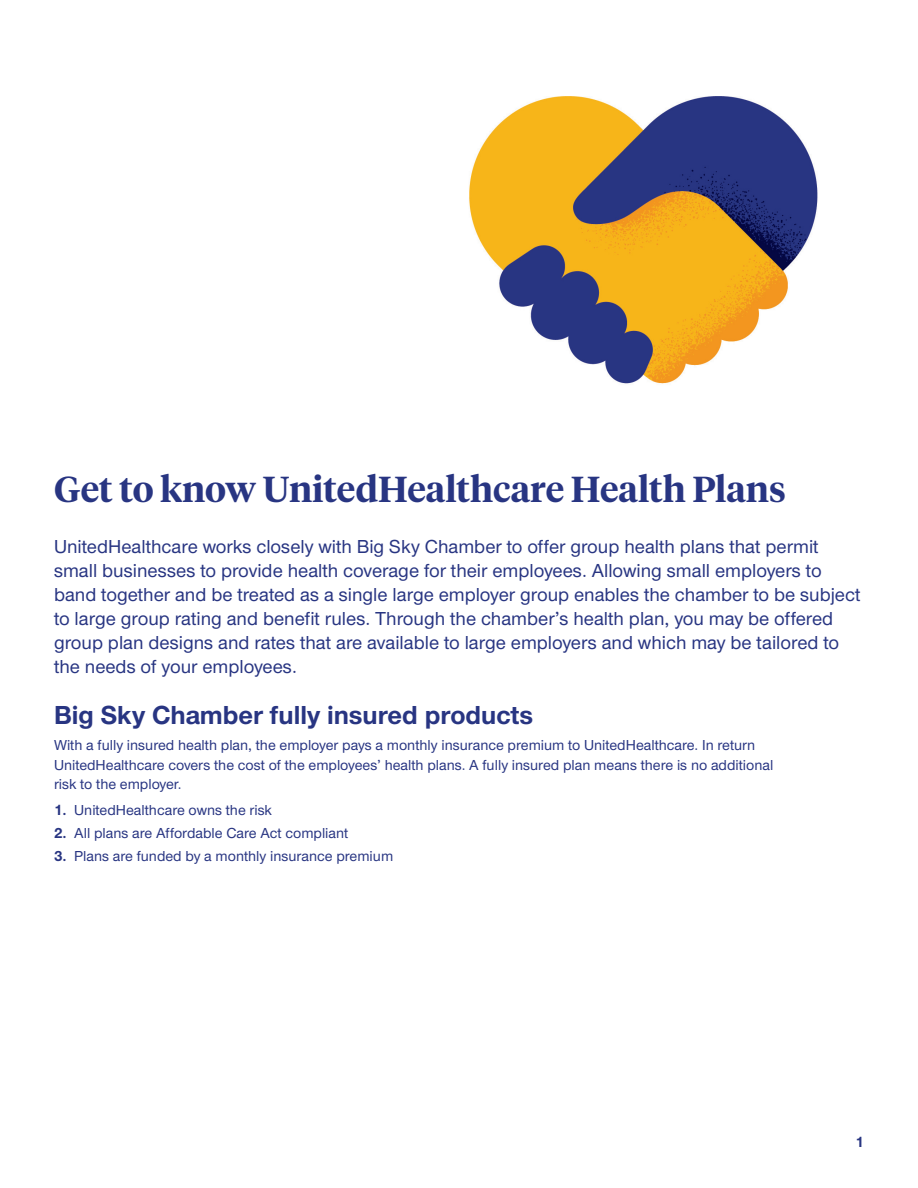
<style>
.page{position:relative;width:918px;height:1188px;background:#fff}
.page>*{position:absolute;margin:0;border:0;box-sizing:border-box;transform-origin:0 0}
.t1{font:600 36px "UHC Serif Headline";color:#283582}
.t2{font:700 27px "UHC Sans";color:#283582}
.t3{font:500 19.5px/24px "UHC Sans";color:#283582}
.t4{font:500 15px/19.5px "UHC Sans";color:#283582}
.t5{font:700 15px "UHC Sans";color:#283582}
.s1{font-weight:700}
</style>
<div class="page">
<img style="left:469px;top:96px;width:349px;height:288px">
<h1 class="t1" style="left:54px;top:464px;width:733px">Get to know UnitedHealthcare Health Plans</h1>
<p class="t3" style="left:54px;top:534px;width:808px">UnitedHealthcare works closely with Big Sky Chamber to offer group health plans that permit small businesses to provide health coverage for their employees. Allowing small employers to band together and be treated as a single large employer group enables the chamber to be subject to large group rating and benefit rules. Through the chamber’s health plan, you may be offered group plan designs and rates that are available to large employers and which may be tailored to the needs of your employees.</p>
<h2 class="t2" style="left:54px;top:697px;width:481px">Big Sky Chamber fully insured products</h2>
<p class="t4" style="left:54px;top:735px;width:721px">With a fully insured health plan, the employer pays a monthly insurance premium to UnitedHealthcare. In return<br>UnitedHealthcare covers the cost of the employees’ health plans. A fully insured plan means there is no additional risk to the employer.</p>
<p class="t4" style="left:54px;top:800px;width:220px"><span class="s1">1.</span> UnitedHealthcare owns the risk</p>
<p class="t4" style="left:54px;top:823px;width:296px"><span class="s1">2.</span> All plans are Affordable Care Act compliant</p>
<p class="t4" style="left:54px;top:846px;width:341px"><span class="s1">3.</span> Plans are funded by a monthly insurance premium</p>
<p class="t5" style="left:855px;top:1132px;width:10px">1</p>
</div>
